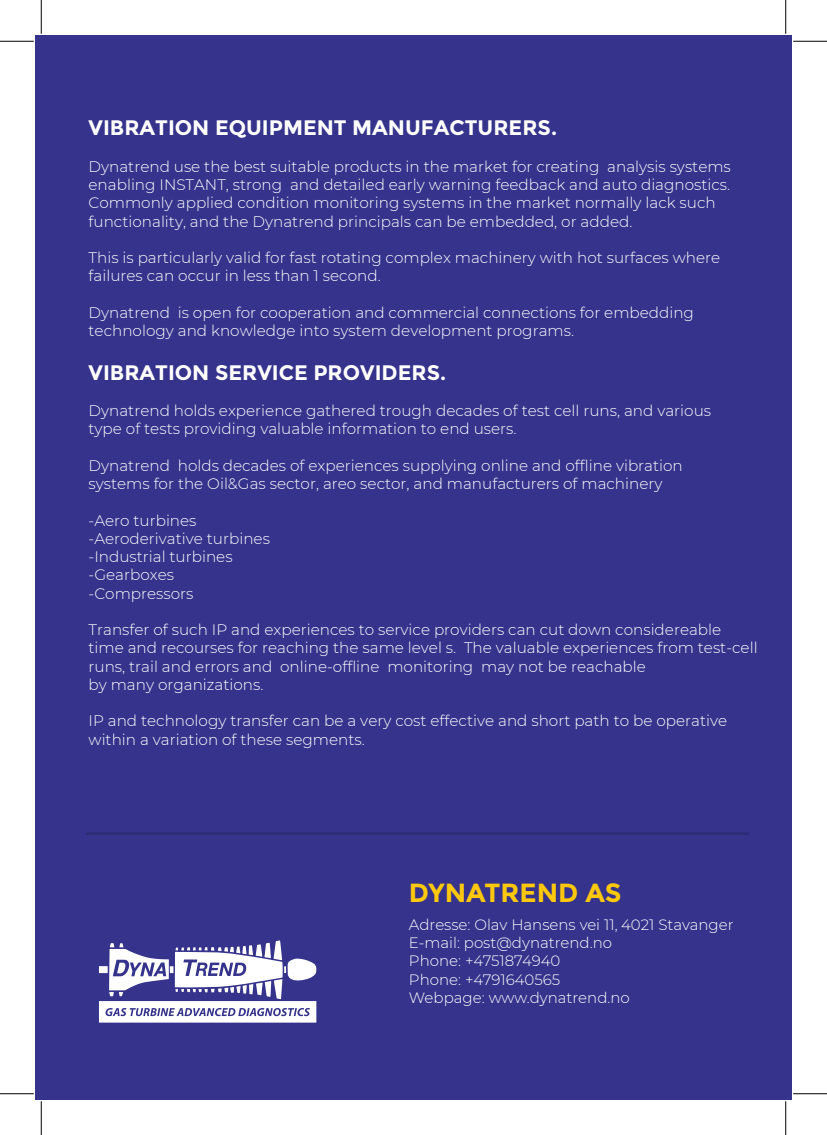
<style>
.page{position:relative;width:827px;height:1135px;background:#fff}
.page>*{position:absolute;margin:0;border:0;box-sizing:border-box;transform-origin:0 0}
.t1{font:700 26.25px "Montserrat";color:#fec80c}
.t2{font:700 21px "Montserrat";color:#fff}
.t3{font:300 15.25px/18.2px "Montserrat";color:#fff}
.t4{font:300 15px/18px "Montserrat";color:#fff}
</style>
<div class="page">
<div style="left:35px;top:35px;width:757px;height:1065px;background:#35338c"></div>
<svg style="left:99px;top:940px;width:217px;height:82px"></svg>
<hr style="left:86px;top:832px;width:663px;height:3px;background:#2d2b73">
<hr style="left:0;top:41px;width:34px;height:1px;background:#000">
<hr style="left:793px;top:41px;width:34px;height:1px;background:#000">
<hr style="left:0;top:1093px;width:34px;height:1px;background:#000">
<hr style="left:793px;top:1093px;width:34px;height:1px;background:#000">
<hr style="left:41px;top:0;width:1px;height:34px;background:#000">
<hr style="left:41px;top:1101px;width:1px;height:34px;background:#000">
<hr style="left:785px;top:0;width:1px;height:34px;background:#000">
<hr style="left:785px;top:1101px;width:1px;height:34px;background:#000">
<h2 class="t2" style="left:89px;top:115px;width:470px">VIBRATION EQUIPMENT MANUFACTURERS.</h2>
<p class="t3" style="left:89px;top:157px;width:644px">Dynatrend use the best suitable products in the market for creating analysis systems enabling INSTANT, strong and detailed early warning feedback and auto diagnostics.<br>Commonly applied condition monitoring systems in the market normally lack such functionality, and the Dynatrend principals can be embedded, or added.</p>
<p class="t3" style="left:89px;top:248px;width:633px">This is particularly valid for fast rotating complex machinery with hot surfaces where failures can occur in less than 1 second.</p>
<p class="t3" style="left:89px;top:303px;width:607px">Dynatrend is open for cooperation and commercial connections for embedding technology and knowledge into system development programs.</p>
<h2 class="t2" style="left:89px;top:360px;width:359px">VIBRATION SERVICE PROVIDERS.</h2>
<p class="t3" style="left:89px;top:401px;width:624px">Dynatrend holds experience gathered trough decades of test cell runs, and various type of tests providing valuable information to end users.</p>
<p class="t3" style="left:89px;top:456px;width:596px">Dynatrend holds decades of experiences supplying online and offline vibration systems for the Oil&amp;Gas sector, areo sector, and manufacturers of machinery</p>
<p class="t3" style="left:89px;top:510px;width:183px">-Aero turbines -Aeroderivative turbines -Industrial turbines -Gearboxes -Compressors</p>
<p class="t3" style="left:89px;top:620px;width:670px">Transfer of such IP and experiences to service providers can cut down considereable time and recourses for reaching the same level s. The valuable experiences from test-cell runs, trail and errors and online-offline monitoring may not be reachable<br>by many organizations.</p>
<p class="t3" style="left:89px;top:711px;width:640px">IP and technology transfer can be a very cost effective and short path to be operative within a variation of these segments.</p>
<h1 class="t1" style="left:409px;top:877px;width:214px">DYNATREND AS</h1>
<p class="t4" style="left:409px;top:916px;width:326px">Adresse: Olav Hansens vei 11, 4021 Stavanger<br>E-mail: post@dynatrend.no<br>Phone: +4751874940<br>Phone: +4791640565<br>Webpage: www.dynatrend.no</p>
</div>
